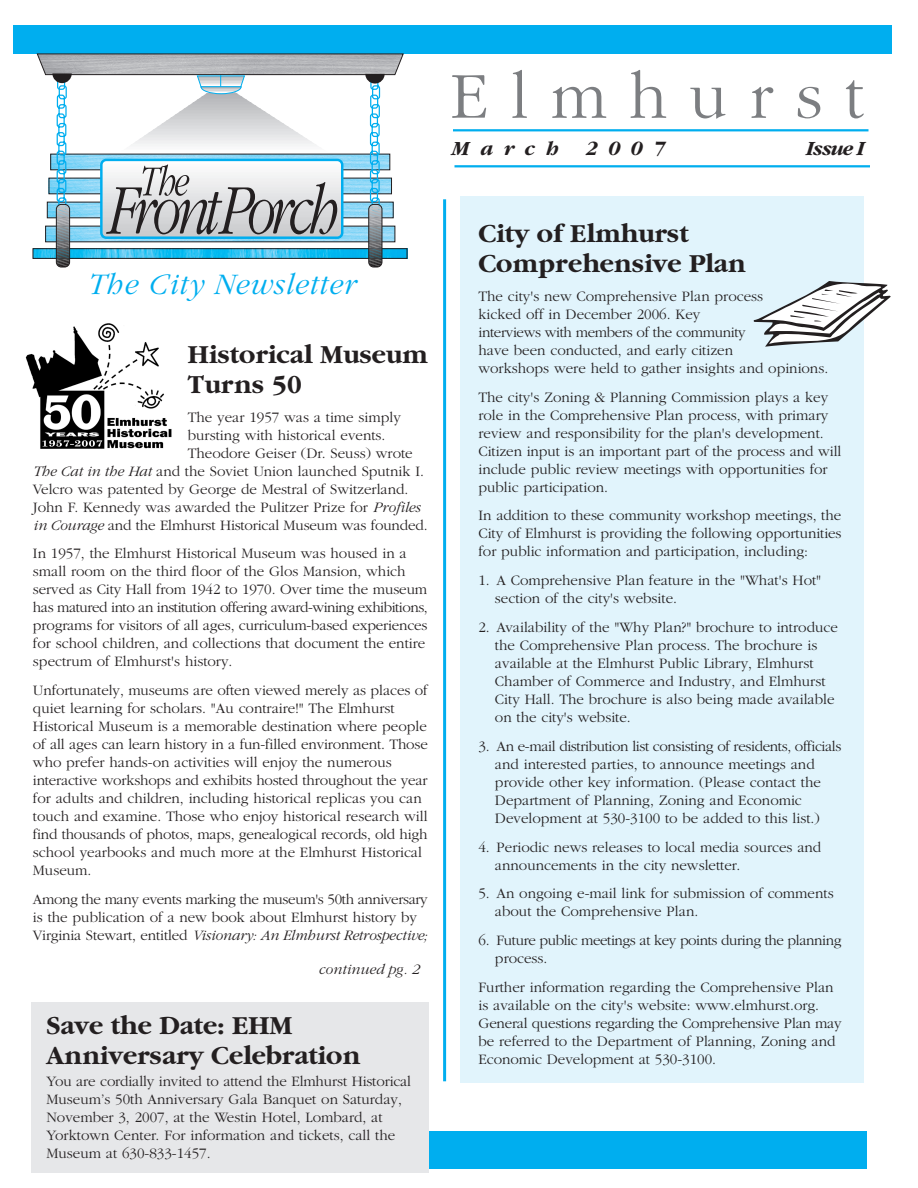
<style>
.page{position:relative;width:918px;height:1188px;background:#fff}
.page>*{position:absolute;margin:0;border:0;box-sizing:border-box;transform-origin:0 0}
.t1{font:300 68.1px "Garamond";letter-spacing:.325em;color:#7c7e81}
.t2{font:italic 300 30.9px "Garamond";letter-spacing:.035em;color:#00aeef}
.t3{font:700 27px/30px "Garamond";color:#231f20}
.t4{font:italic 700 21px "Garamond";letter-spacing:.5em;color:#231f20}
.t5{font:300 15px/18px "Garamond";color:#231f20}
.t6{font:300 15px/18px "Garamond";letter-spacing:-.025em;color:#231f20}
.t7{font:italic 300 15px "Garamond";color:#231f20}
.s1{font-style:italic}
</style>
<div class="page">
<div style="left:14px;top:25px;width:878px;height:29px;background:#00aeef"></div>
<svg style="left:36px;top:53px;width:368px;height:214px"></svg>
<div style="left:56px;top:204px;width:14px;height:63px;border:1px solid #231f20;border-radius:5px"></div>
<hr style="left:453px;top:129px;width:415px;height:2px;background:#00aeef">
<hr style="left:454px;top:165px;width:416px;height:2px;background:#00aeef">
<div style="left:33px;top:1131px;width:834px;height:37px;background:#00aeef"></div>
<div style="left:460px;top:196px;width:404px;height:887px;background:#e1f4fc"></div>
<hr style="left:443px;top:199px;width:3px;height:882px;background:#00aeef">
<svg style="left:754px;top:281px;width:137px;height:66px"></svg>
<img style="left:25px;top:323px;width:147px;height:126px">
<div style="left:31px;top:1002px;width:398px;height:171px;background:#e6e7e9"></div>
<p class="t1" style="left:450px;top:60px;width:415px">Elmhurst</p>
<p class="t4" style="left:453px;top:137px;width:109px">March</p>
<p class="t4" style="left:588px;top:137px;width:80px">2007</p>
<p class="t4" style="left:807px;top:137px;width:61px">Issue I</p>
<p class="t2" style="left:87px;top:268px;width:269px">The City Newsletter</p>
<p class="t3" style="left:188px;top:340px;width:241px">Historical Museum<br>Turns 50</p>
<p class="t5" style="left:188px;top:408px;width:214px">The year 1957 was a time simply</p>
<p class="t5" style="left:188px;top:426px;width:199px">bursting with historical events.</p>
<p class="t5" style="left:188px;top:444px;width:226px">Theodore Geiser (Dr. Seuss) wrote</p>
<p class="t5" style="left:33px;top:462px;width:393px"><span class="s1">The Cat in the Hat</span> and the Soviet Union launched Sputnik I.</p>
<p class="t5" style="left:33px;top:480px;width:377px">Velcro was patented by George de Mestral of Switzerland.</p>
<p class="t5" style="left:33px;top:498px;width:389px">John F. Kennedy was awarded the Pulitzer Prize for <span class="s1">Profiles</span></p>
<p class="t5" style="left:33px;top:516px;width:396px"><span class="s1">in Courage</span> and the Elmhurst Historical Museum was founded.</p>
<p class="t5" style="left:33px;top:545px;width:396px">In 1957, the Elmhurst Historical Museum was housed in a small room on the third floor of the Glos Mansion, which served as City Hall from 1942 to 1970. Over time the museum has matured into an institution offering award-wining exhibitions, programs for visitors of all ages, curriculum-based experiences for school children, and collections that document the entire spectrum of Elmhurst's history.</p>
<p class="t5" style="left:33px;top:682px;width:396px">Unfortunately, museums are often viewed merely as places of quiet learning for scholars. "Au contraire!" The Elmhurst Historical Museum is a memorable destination where people of all ages can learn history in a fun-filled environment. Those who prefer hands-on activities will enjoy the numerous interactive workshops and exhibits hosted throughout the year for adults and children, including historical replicas you can touch and examine. Those who enjoy historical research will find thousands of photos, maps, genealogical records, old high school yearbooks and much more at the Elmhurst Historical Museum.</p>
<p class="t6" style="left:33px;top:890px;width:396px">Among the many events marking the museum's 50th anniversary is the publication of a new book about Elmhurst history by<br>Virginia Stewart, entitled <span class="s1">Visionary: An Elmhurst Retrospective;</span></p>
<p class="t7" style="left:318px;top:961px;width:103px">continued pg. 2</p>
<p class="t3" style="left:46px;top:1011px;width:315px">Save the Date: EHM<br>Anniversary Celebration</p>
<p class="t5" style="left:46px;top:1073px;width:366px">You are cordially invited to attend the Elmhurst Historical Museum’s 50th Anniversary Gala Banquet on Saturday, November 3, 2007, at the Westin Hotel, Lombard, at Yorktown Center. For information and tickets, call the Museum at 630-833-1457.</p>
<p class="t3" style="left:478px;top:219px;width:269px">City of Elmhurst<br>Comprehensive Plan</p>
<p class="t5" style="left:478px;top:287px;width:351px">The city's new Comprehensive Plan process<br>kicked off in December 2006. Key<br>interviews with members of the community<br>have been conducted, and early citizen<br>workshops were held to gather insights and opinions.</p>
<p class="t5" style="left:478px;top:388px;width:364px">The city's Zoning &amp; Planning Commission plays a key role in the Comprehensive Plan process, with primary review and responsibility for the plan's development.<br>Citizen input is an important part of the process and will include public review meetings with opportunities for public participation.</p>
<p class="t5" style="left:478px;top:507px;width:365px;text-align:justify">In addition to these community workshop meetings, the City of Elmhurst is providing the following opportunities for public information and participation, including:</p>
<p class="t5" style="left:495px;top:572px;width:328px;text-indent:-16px">1. A Comprehensive Plan feature in the "What's Hot" section of the city's website.</p>
<p class="t5" style="left:495px;top:618px;width:344px;text-indent:-16px">2. Availability of the "Why Plan?" brochure to introduce the Comprehensive Plan process. The brochure is available at the Elmhurst Public Library, Elmhurst Chamber of Commerce and Industry, and Elmhurst City Hall. The brochure is also being made available on the city's website.</p>
<p class="t5" style="left:495px;top:737px;width:348px;text-indent:-16px">3. An e-mail distribution list consisting of residents, officials and interested parties, to announce meetings and provide other key information. (Please contact the Department of Planning, Zoning and Economic Development at 530-3100 to be added to this list.)</p>
<p class="t5" style="left:495px;top:838px;width:328px;text-indent:-16px">4. Periodic news releases to local media sources and announcements in the city newsletter.</p>
<p class="t5" style="left:495px;top:885px;width:340px;text-indent:-16px">5. An ongoing e-mail link for submission of comments about the Comprehensive Plan.</p>
<p class="t6" style="left:495px;top:932px;width:348px;text-indent:-16px">6. Future public meetings at key points during the planning process.</p>
<p class="t5" style="left:478px;top:978px;width:365px">Further information regarding the Comprehensive Plan is available on the city's website: www.elmhurst.org.<br>General questions regarding the Comprehensive Plan may be referred to the Department of Planning, Zoning and Economic Development at 530-3100.</p>
</div>
